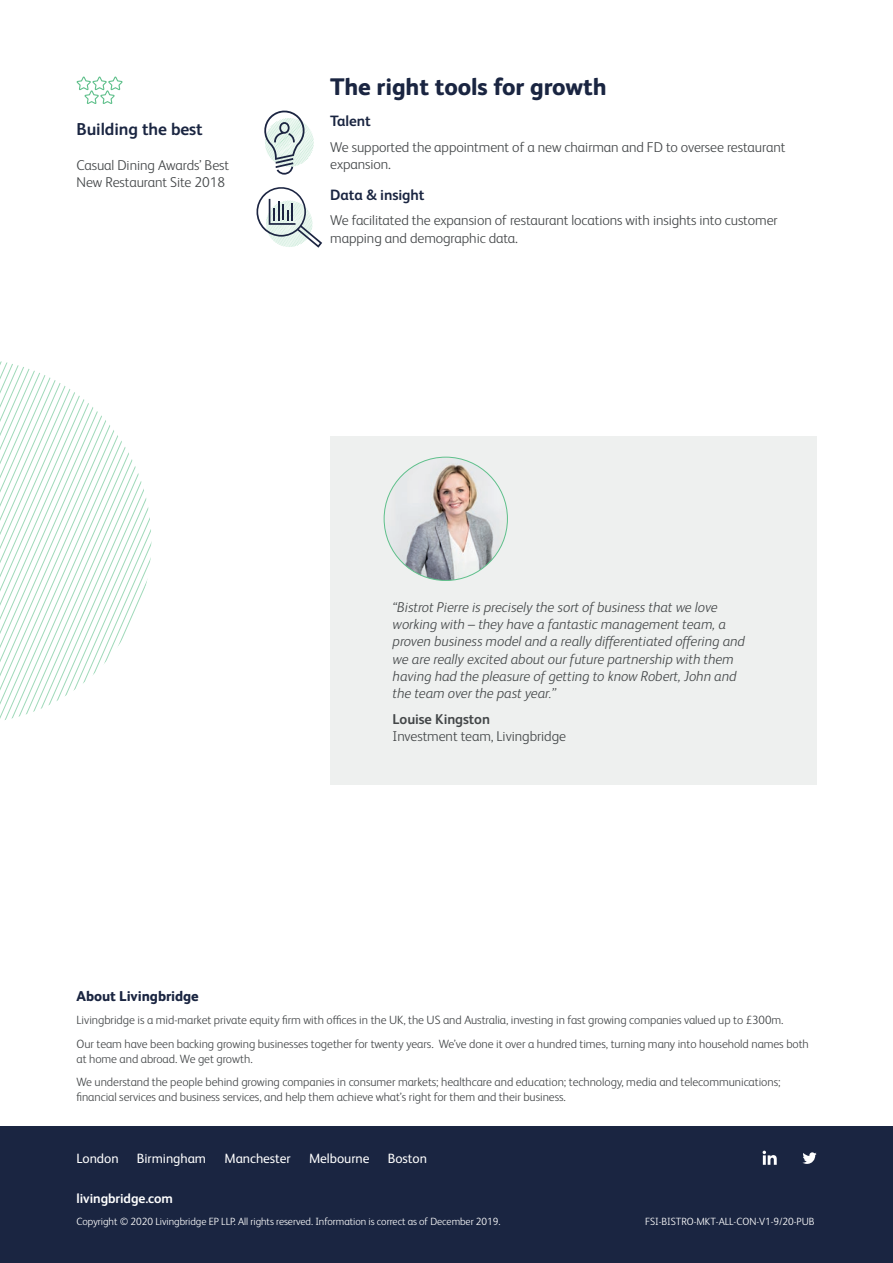
<style>
.page{position:relative;width:893px;height:1263px;background:#fff}
.page>*{position:absolute;margin:0;border:0;box-sizing:border-box;transform-origin:0 0}
.t1{font:800 24px "FS Albert Pro";letter-spacing:-.005em;color:#1a2541}
.t2{font:700 17.25px "FS Albert Pro";letter-spacing:-.005em;color:#1a2541}
.t3{font:700 15px "FS Albert Pro";letter-spacing:-.005em;color:#1a2541}
.t4{font:italic 300 14.25px/17.2px "FS Albert Pro";letter-spacing:-.005em;color:#434648}
.t5{font:300 14.25px/17.2px "FS Albert Pro";letter-spacing:-.005em;color:#434648}
.t6{font:800 14.25px "FS Albert Pro";letter-spacing:-.005em;color:#1a2541}
.t7{font:700 14.25px "FS Albert Pro";letter-spacing:-.005em;color:#434648}
.t8{font:13.5px "FS Albert Pro";letter-spacing:-.005em;color:#fff}
.t9{font:700 13.5px "FS Albert Pro";letter-spacing:-.005em;color:#fff}
.t10{font:300 12px/23.5px "FS Albert Pro";letter-spacing:-.005em;color:#434648}
.t11{font:300 10.5px "FS Albert Pro";letter-spacing:-.005em;color:#fff}
</style>
<div class="page">
<div style="left:330px;top:436px;width:486px;height:349px;background:#eef0ef"></div>
<img style="left:384px;top:457px;width:123px;height:123px;border-radius:62px">
<svg style="left:0;top:361px;width:152px;height:359px"></svg>
<svg style="left:264px;top:110px;width:50px;height:65px"></svg>
<div style="left:0;top:1127px;width:893px;height:136px;background:#1a2541"></div>
<svg style="left:763px;top:1151px;width:14px;height:14px"></svg>
<svg style="left:802px;top:1152px;width:15px;height:12px"></svg>
<svg style="left:76px;top:76px;width:47px;height:28px"></svg>
<svg style="left:256px;top:187px;width:66px;height:61px"></svg>
<h2 class="t2" style="left:77px;top:117px;width:128px">Building the best</h2>
<p class="t5" style="left:77px;top:155px;width:154px">Casual Dining Awards’ Best<br>New Restaurant Site 2018</p>
<h1 class="t1" style="left:330px;top:68px;width:278px">The right tools for growth</h1>
<p class="t3" style="left:330px;top:110px;width:42px">Talent</p>
<p class="t5" style="left:330px;top:137px;width:457px">We supported the appointment of a new chairman and FD to oversee restaurant expansion.</p>
<p class="t3" style="left:330px;top:184px;width:96px">Data &amp; insight</p>
<p class="t5" style="left:330px;top:211px;width:449px">We facilitated the expansion of restaurant locations with insights into customer mapping and demographic data.</p>
<p class="t4" style="left:393px;top:597px;width:354px">“Bistrot Pierre is precisely the sort of business that we love working with – they have a fantastic management team, a proven business model and a really differentiated offering and we are really excited about our future partnership with them having had the pleasure of getting to know Robert, John and the team over the past year.’’</p>
<p class="t7" style="left:393px;top:709px;width:99px">Louise Kingston</p>
<p class="t5" style="left:393px;top:727px;width:175px">Investment team, Livingbridge</p>
<p class="t6" style="left:77px;top:985px;width:124px">About Livingbridge</p>
<p class="t10" style="left:77px;top:1008px;width:734px">Livingbridge is a mid-market private equity firm with offices in the UK, the US and Australia, investing in fast growing companies valued up to £300m.<br>Our team have been backing growing businesses together for twenty years. We’ve done it over a hundred times, turning many into household names both</p>
<p class="t10" style="left:77px;top:1046px;width:705px">at home and abroad. We get growth.<br>We understand the people behind growing companies in consumer markets; healthcare and education; technology, media and telecommunications;</p>
<p class="t10" style="left:77px;top:1085px;width:491px">financial services and business services, and help them achieve what’s right for them and their business.</p>
<p class="t8" style="left:77px;top:1148px;width:44px">London</p>
<p class="t8" style="left:137px;top:1148px;width:71px">Birmingham</p>
<p class="t8" style="left:224px;top:1148px;width:68px">Manchester</p>
<p class="t8" style="left:309px;top:1148px;width:62px">Melbourne</p>
<p class="t8" style="left:388px;top:1148px;width:41px">Boston</p>
<p class="t9" style="left:77px;top:1188px;width:98px">livingbridge.com</p>
<p class="t11" style="left:77px;top:1214px;width:425px">Copyright © 2020 Livingbridge EP LLP. All rights reserved. Information is correct as of December 2019.</p>
<p class="t11" style="left:645px;top:1214px;width:171px">FSI-BISTRO-MKT-ALL-CON-V1-9/20-PUB</p>
</div>
